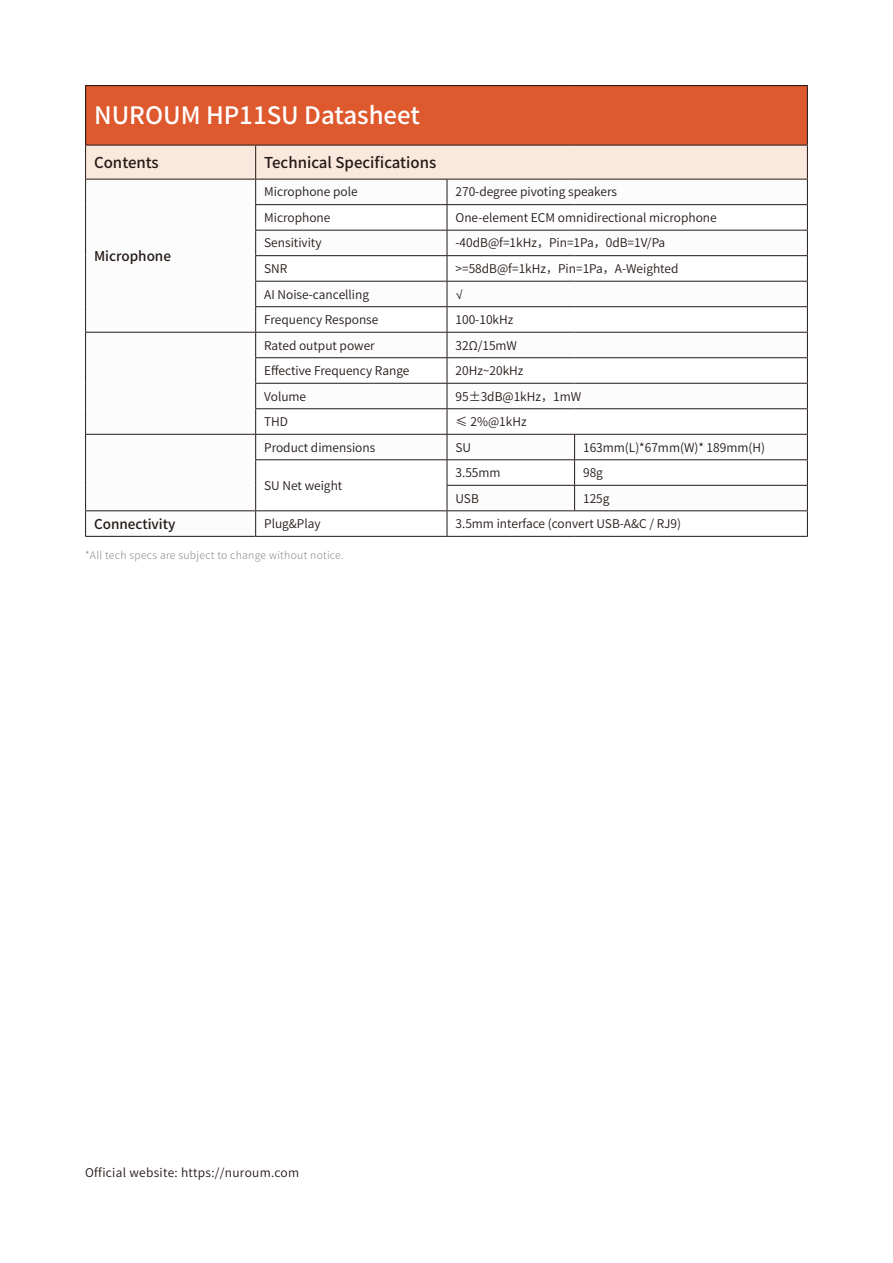
<style>
.page{position:relative;width:893px;height:1263px;background:#fff}
.page>*{position:absolute;margin:0;border:0;box-sizing:border-box;transform-origin:0 0}
.段落样式1{font:500 24px "Source Han Sans CN";color:#fff}
.t1{font:500 15px "Source Han Sans CN";color:#231916}
.t2{font:500 13.5px "Source Han Sans CN";color:#231916}
.t3{font:12px "Source Han Sans CN";color:#231916}
.t4{font:12px "Source Han Sans CN";letter-spacing:.025em;color:#231916}
.t5{font:12px "Microsoft Jheng Hei";color:#231916}
.t6{font:300 10.5px "Source Han Sans CN";letter-spacing:.025em;color:#898989}
</style>
<div class="page">
<div style="left:86px;top:86px;width:721px;height:59px;background:#de5a2e"></div>
<hr style="left:85px;top:85px;width:171px;height:1px;background:#231916">
<hr style="left:85px;top:86px;width:1px;height:59px;background:#231916">
<hr style="left:256px;top:85px;width:191px;height:1px;background:#231916">
<hr style="left:447px;top:85px;width:128px;height:1px;background:#231916">
<hr style="left:575px;top:85px;width:233px;height:1px;background:#231916">
<hr style="left:807px;top:86px;width:1px;height:59px;background:#231916">
<svg style="left:85px;top:145px;width:723px;height:391px"></svg>
<hr style="left:85px;top:536px;width:171px;height:1px;background:#231916">
<hr style="left:256px;top:536px;width:191px;height:1px;background:#231916">
<hr style="left:447px;top:536px;width:128px;height:1px;background:#231916">
<hr style="left:575px;top:536px;width:233px;height:1px;background:#231916">
<p class="段落样式1" style="left:94px;top:102px;width:327px">NUROUM HP11SU Datasheet</p>
<p class="t1" style="left:94px;top:154px;width:66px">Contents</p>
<p class="t1" style="left:264px;top:154px;width:174px">Technical Specifications</p>
<p class="t2" style="left:94px;top:248px;width:78px">Microphone</p>
<p class="t3" style="left:264px;top:185px;width:95px">Microphone pole</p>
<p class="t3" style="left:455px;top:185px;width:163px">270-degree pivoting speakers</p>
<p class="t3" style="left:264px;top:211px;width:68px">Microphone</p>
<p class="t3" style="left:455px;top:211px;width:263px">One-element ECM omnidirectional microphone</p>
<p class="t3" style="left:264px;top:236px;width:59px">Sensitivity</p>
<p class="t3" style="left:455px;top:236px;width:211px">-40dB@f=1kHz，Pin=1Pa，0dB=1V/Pa</p>
<p class="t3" style="left:264px;top:262px;width:25px">SNR</p>
<p class="t3" style="left:455px;top:262px;width:224px">&gt;=58dB@f=1kHz，Pin=1Pa，A-Weighted</p>
<p class="t3" style="left:264px;top:287px;width:106px">AI Noise-cancelling</p>
<p class="t5" style="left:455px;top:287px;width:10px">√</p>
<p class="t3" style="left:264px;top:313px;width:116px">Frequency Response</p>
<p class="t3" style="left:455px;top:313px;width:59px">100-10kHz</p>
<p class="t3" style="left:264px;top:338px;width:112px">Rated output power</p>
<p class="t3" style="left:455px;top:338px;width:63px">32Ω/15mW</p>
<p class="t3" style="left:264px;top:364px;width:147px">Effective Frequency Range</p>
<p class="t3" style="left:455px;top:364px;width:70px">20Hz~20kHz</p>
<p class="t3" style="left:264px;top:389px;width:44px">Volume</p>
<p class="t3" style="left:455px;top:389px;width:127px">95±3dB@1kHz，1mW</p>
<p class="t3" style="left:264px;top:415px;width:25px">THD</p>
<p class="t3" style="left:455px;top:415px;width:73px">≤ 2%@1kHz</p>
<p class="t3" style="left:264px;top:440px;width:113px">Product dimensions</p>
<p class="t3" style="left:455px;top:440px;width:17px">SU</p>
<p class="t3" style="left:583px;top:440px;width:183px">163mm(L)*67mm(W)* 189mm(H)</p>
<p class="t3" style="left:264px;top:479px;width:80px">SU Net weight</p>
<p class="t3" style="left:455px;top:466px;width:47px">3.55mm</p>
<p class="t3" style="left:583px;top:466px;width:21px">98g</p>
<p class="t3" style="left:455px;top:491px;width:25px">USB</p>
<p class="t3" style="left:583px;top:491px;width:28px">125g</p>
<p class="t2" style="left:94px;top:516px;width:83px">Connectivity</p>
<p class="t3" style="left:264px;top:517px;width:58px">Plug&amp;Play</p>
<p class="t3" style="left:455px;top:517px;width:227px">3.5mm interface (convert USB-A&amp;C / RJ9)</p>
<p class="t6" style="left:85px;top:550px;width:260px">*All tech specs are subject to change without notice.</p>
<p class="t4" style="left:85px;top:1165px;width:216px">Official website: https://nuroum.com</p>
</div>
